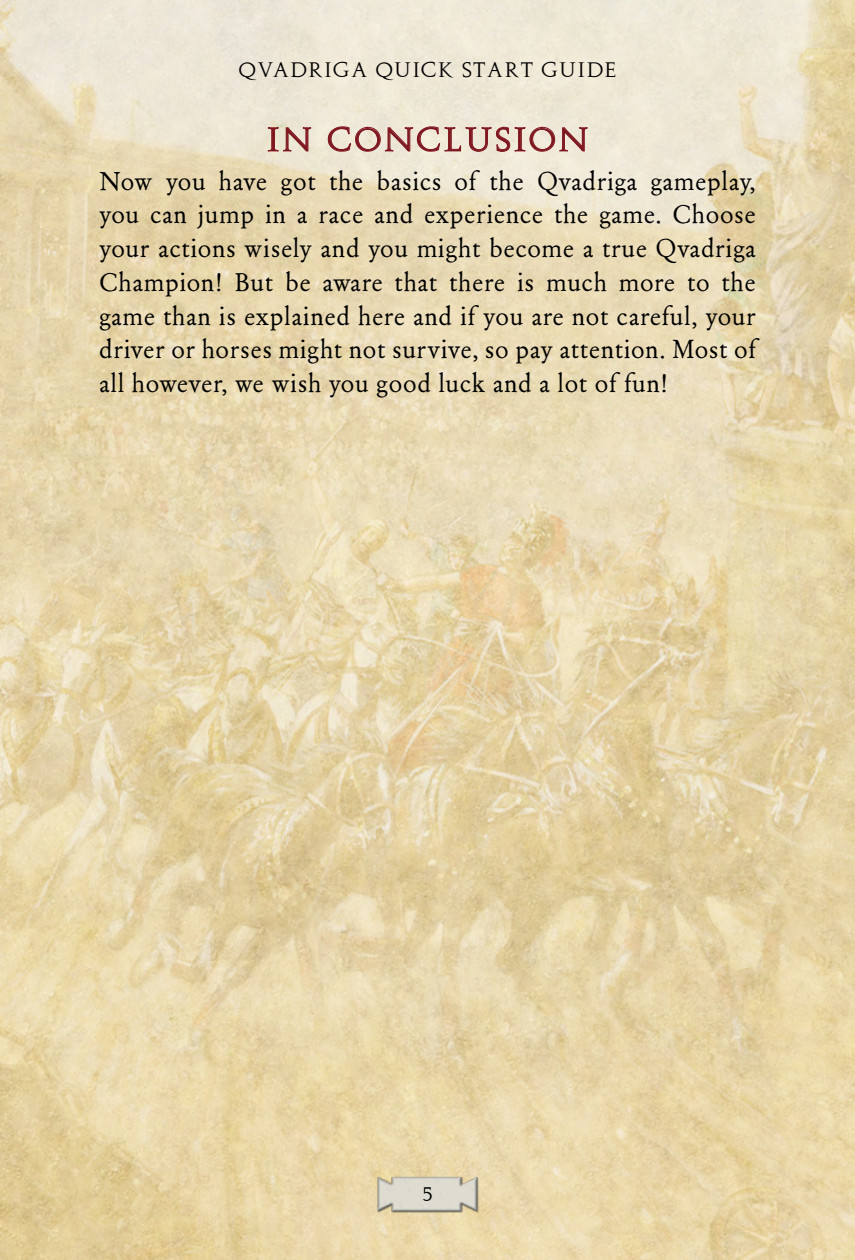
<style>
.page{position:relative;width:855px;height:1260px;background:#fff}
.page>*{position:absolute;margin:0;border:0;box-sizing:border-box;transform-origin:0 0}
.B_head{font:31.25px "Augustus";letter-spacing:.1em;color:#7f161f}
.Body_text_1st_para{font:26.25px/33.8px "Archive Garamond Std";letter-spacing:.025em;color:#000;text-align:justify}
.t1{font:20px "Augustus";letter-spacing:.05em;color:#000}
.t2{font:18.75px "Augustus";color:#000}
</style>
<div class="page">
<img style="left:0;top:0;width:855px;height:1260px">
<img style="left:374px;top:1173px;width:107px;height:42px">
<svg style="left:265px;top:127px;width:48px;height:24px"></svg>
<svg style="left:328px;top:126px;width:261px;height:26px;background:#dac1b4"></svg>
<p class="t1" style="left:239px;top:59px;width:379px">QVADRIGA QUICK START GUIDE</p>
<p class="B_head" style="left:267px;top:122px;width:322px">IN CONCLUSION</p>
<p class="Body_text_1st_para" style="left:99px;top:162px;width:658px">Now you have got the basics of the Qvadriga gameplay, you can jump in a race and experience the game. Choose your actions wisely and you might become a true Qvadriga Champion! But be aware that there is much more to the game than is explained here and if you are not careful, your driver or horses might not survive, so pay attention. Most of all however, we wish you good luck and a lot of fun!</p>
<p class="t2" style="left:423px;top:1184px;width:11px">5</p>
</div>
